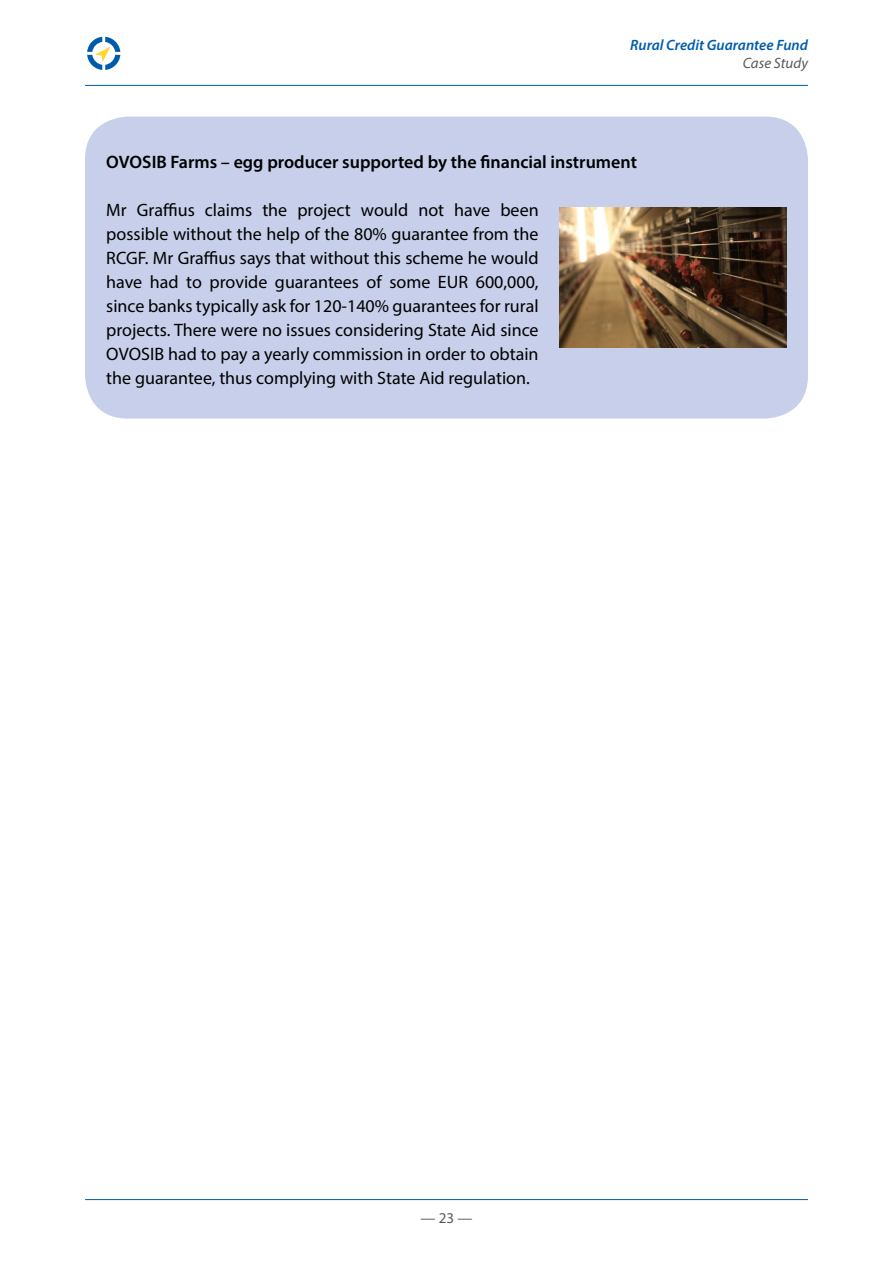
<style>
.page{position:relative;width:893px;height:1263px;background:#fff}
.page>*{position:absolute;margin:0;border:0;box-sizing:border-box;transform-origin:0 0}
.t1{font:18px/24px "Myriad Pro";color:#000;text-align:justify}
.t2{font:600 18px "Myriad Pro";color:#000}
.t3{font:italic 600 15px "Myriad Pro";color:#005cab}
.t4{font:italic 15px "Myriad Pro";color:#58595b}
.t5{font:15px "Myriad Pro";color:#58595b}
</style>
<div class="page">
<hr style="left:85px;top:1199px;width:723px;height:1px;background:#005cab">
<hr style="left:85px;top:85px;width:723px;height:1px;background:#005cab">
<svg style="left:87px;top:37px;width:33px;height:33px"></svg>
<div style="left:85px;top:117px;width:723px;height:302px;background:#c7cfea;border-radius:43px"></div>
<img style="left:560px;top:207px;width:227px;height:140px">
<p class="t3" style="left:630px;top:35px;width:179px">Rural Credit Guarantee Fund</p>
<p class="t4" style="left:743px;top:53px;width:67px">Case Study</p>
<p class="t2" style="left:106px;top:150px;width:532px">OVOSIB Farms – egg producer supported by the financial instrument</p>
<p class="t1" style="left:106px;top:197px;width:434px">Mr Graffius claims the project would not have been possible without the help of the 80% guarantee from the RCGF. Mr Graffius says that without this scheme he would have had to provide guarantees of some EUR 600,000, since banks typically ask for 120-140% guarantees for rural projects. There were no issues considering State Aid since OVOSIB had to pay a yearly commission in order to obtain the guarantee, thus complying with State Aid regulation.</p>
<p class="t5" style="left:421px;top:1209px;width:53px">— 23 —</p>
</div>
